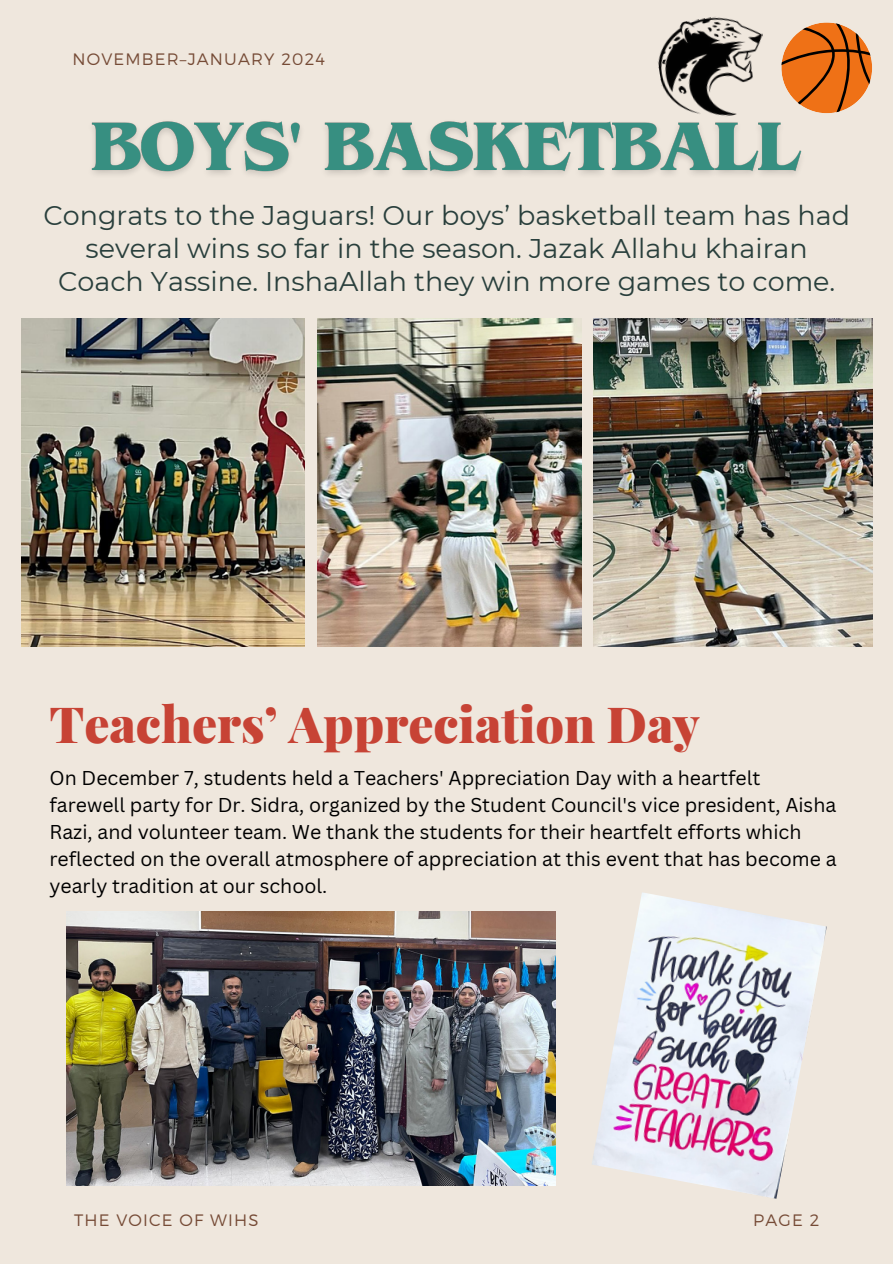
<style>
.page{position:relative;width:893px;height:1264px;background:#fff}
.page>*{position:absolute;margin:0;border:0;box-sizing:border-box;transform-origin:0 0}
.t1{font:900 49.95px "Playfair Display";color:#c74335}
.t2{font:27px/32.7px "Montserrat";color:#293f3c;text-align:center}
.t3{font:19.5px/27px "Canva Sans";color:#000}
.t4{font:300 16.5px "Montserrat";letter-spacing:.07em;color:#764b36}
</style>
<div class="page">
<div style="left:0;top:0;width:892px;height:1263px;background:#efe7dd"></div>
<img style="left:21px;top:318px;width:284px;height:328px">
<img style="left:317px;top:318px;width:264px;height:328px">
<img style="left:593px;top:318px;width:279px;height:328px">
<svg style="left:781px;top:22px;width:91px;height:91px"></svg>
<img style="left:658px;top:17px;width:105px;height:96px">
<img style="left:91px;top:113px;width:711px;height:63px">
<img style="left:66px;top:911px;width:489px;height:273px">
<img style="left:592px;top:892px;width:234px;height:306px">
<h3 class="t4" style="left:73px;top:49px;width:254px">NOVEMBER–JANUARY 2024</h3>
<p class="t2" style="left:43px;top:199px;width:808px">Congrats to the Jaguars! Our boys’ basketball team has had several wins so far in the season. Jazak Allahu khairan<br>Coach Yassine. InshaAllah they win more games to come.</p>
<p class="t1" style="left:49px;top:688px;width:652px">Teachers’ Appreciation Day</p>
<h2 class="t3" style="left:49px;top:764px;width:788px">On December 7, students held a Teachers' Appreciation Day with a heartfelt farewell party for Dr. Sidra, organized by the Student Council's vice president, Aisha Razi, and volunteer team. We thank the students for their heartfelt efforts which reflected on the overall atmosphere of appreciation at this event that has become a yearly tradition at our school.</h2>
<p class="t4" style="left:74px;top:1209px;width:186px">THE VOICE OF WIHS</p>
<p class="t4" style="left:753px;top:1209px;width:68px">PAGE 2</p>
</div>
